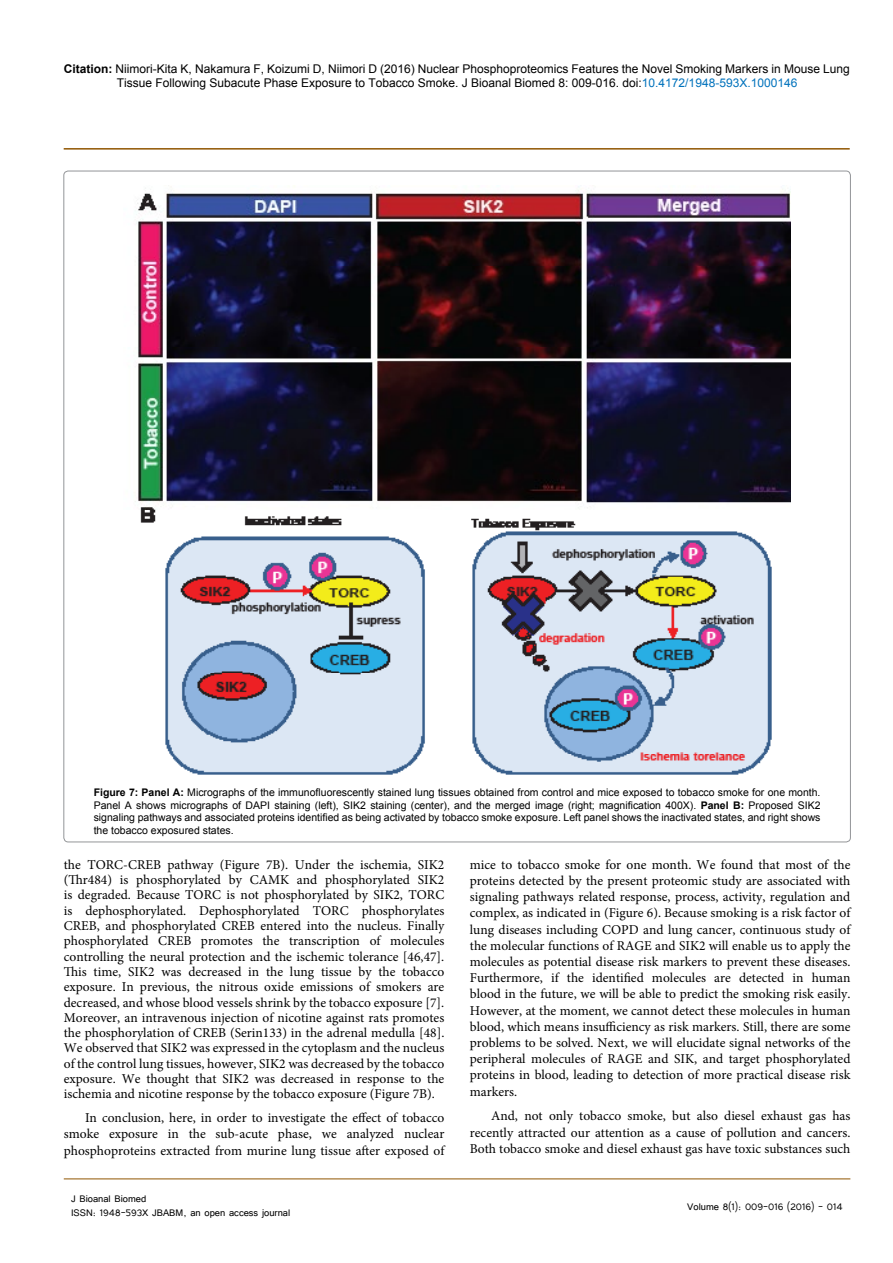
<style>
.page{position:relative;width:893px;height:1263px;background:#fff}
.page>*{position:absolute;margin:0;border:0;box-sizing:border-box;transform-origin:0 0}
.t1{font:13.5px/16.2px "Minion Pro";color:#000;text-align:justify}
.t2{font:12px/14.4px "Arial";color:#000;text-align:center}
.t3{font:12px/14.4px "Tunga";color:#000}
.t4{font:10.5px/12.6px "Arial";color:#000;text-align:justify}
.s1{font-weight:700}
.s2{color:#0072bc}
</style>
<div class="page">
<hr style="left:64px;top:148px;width:786px;height:2px;background:#905501">
<hr style="left:64px;top:1179px;width:786px;height:1px;background:#905501">
<img style="left:135px;top:186px;width:656px;height:589px">
<p class="t2" style="left:64px;top:61px;width:787px"><span class="s1">Citation:</span> Niimori-Kita K, Nakamura F, Koizumi D, Niimori D (2016) Nuclear Phosphoproteomics Features the Novel Smoking Markers in Mouse Lung<br>Tissue Following Subacute Phase Exposure to Tobacco Smoke. J Bioanal Biomed 8: 009-016. doi:<span class="s2">10.4172/1948-593X.1000146</span></p>
<p class="t4" style="left:94px;top:786px;width:728px"><span class="s1">Figure 7: Panel A:</span> Micrographs of the immunofluorescently stained lung tissues obtained from control and mice exposed to tobacco smoke for one month.<br>Panel A shows micrographs of DAPI staining (left), SIK2 staining (center), and the merged image (right; magnification 400X). <span class="s1">Panel B:</span> Proposed SIK2 signaling pathways and associated proteins identified as being activated by tobacco smoke exposure. Left panel shows the inactivated states, and right shows the tobacco exposured states.</p>
<p class="t1" style="left:64px;top:857px;width:382px;line-height:15.3px">the TORC-CREB pathway (Figure 7B). Under the ischemia, SIK2 (Thr484) is phosphorylated by CAMK and phosphorylated SIK2 is degraded. Because TORC is not phosphorylated by SIK2, TORC is dephosphorylated. Dephosphorylated TORC phosphorylates CREB, and phosphorylated CREB entered into the nucleus. Finally phosphorylated CREB promotes the transcription of molecules controlling the neural protection and the ischemic tolerance [46,47].<br>This time, SIK2 was decreased in the lung tissue by the tobacco exposure. In previous, the nitrous oxide emissions of smokers are decreased, and whose blood vessels shrink by the tobacco exposure [7].<br>Moreover, an intravenous injection of nicotine against rats promotes the phosphorylation of CREB (Serin133) in the adrenal medulla [48].<br>We observed that SIK2 was expressed in the cytoplasm and the nucleus of the control lung tissues, however, SIK2 was decreased by the tobacco exposure. We thought that SIK2 was decreased in response to the ischemia and nicotine response by the tobacco exposure (Figure 7B).</p>
<p class="t1" style="left:64px;top:1110px;width:382px;text-indent:21px">In conclusion, here, in order to investigate the effect of tobacco smoke exposure in the sub-acute phase, we analyzed nuclear phosphoproteins extracted from murine lung tissue after exposed of</p>
<p class="t1" style="left:470px;top:856px;width:382px">mice to tobacco smoke for one month. We found that most of the proteins detected by the present proteomic study are associated with signaling pathways related response, process, activity, regulation and complex, as indicated in (Figure 6). Because smoking is a risk factor of lung diseases including COPD and lung cancer, continuous study of the molecular functions of RAGE and SIK2 will enable us to apply the molecules as potential disease risk markers to prevent these diseases.<br>Furthermore, if the identified molecules are detected in human blood in the future, we will be able to predict the smoking risk easily.<br>However, at the moment, we cannot detect these molecules in human blood, which means insufficiency as risk markers. Still, there are some problems to be solved. Next, we will elucidate signal networks of the peripheral molecules of RAGE and SIK, and target phosphorylated proteins in blood, leading to detection of more practical disease risk markers.</p>
<p class="t1" style="left:470px;top:1108px;width:382px;text-indent:21px">And, not only tobacco smoke, but also diesel exhaust gas has recently attracted our attention as a cause of pollution and cancers.<br>Both tobacco smoke and diesel exhaust gas have toxic substances such</p>
<p class="t3" style="left:71px;top:1190px;width:221px">J Bioanal Biomed<br>ISSN: 1948-593X JBABM, an open access journal</p>
<p class="t3" style="left:687px;top:1199px;width:157px">Volume 8(1): 009-016 (2016) - 014</p>
</div>
